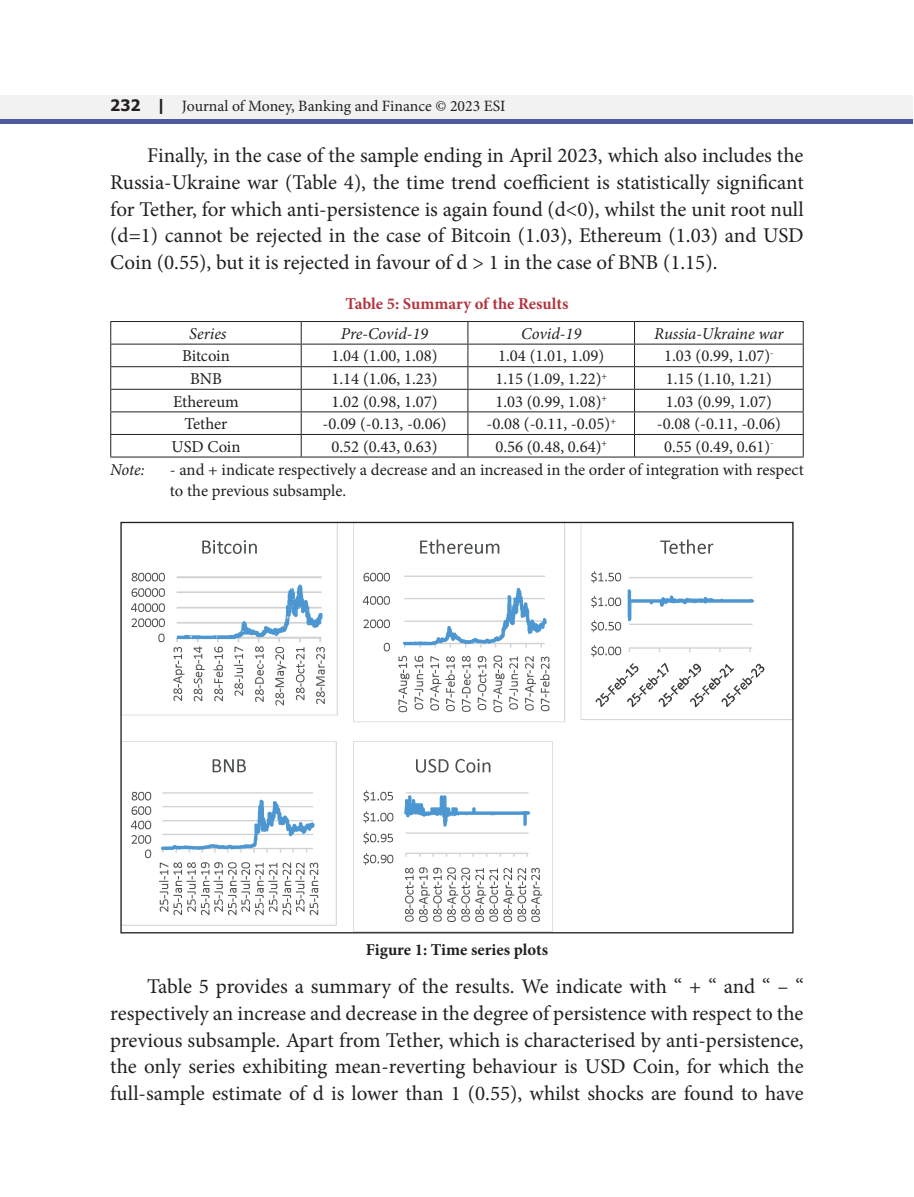
<style>
.page{position:relative;width:914px;height:1197px;background:#fff}
.page>*{position:absolute;margin:0;border:0;box-sizing:border-box;transform-origin:0 0}
.Body_text{font:21px/26.6px "Minion Pro";letter-spacing:-.005em;color:#231f20;text-align:justify}
.table_text{font:16.62px "Minion Pro";color:#231f20}
.source{font:16.62px/21.2px "Minion Pro";color:#231f20}
.table_text-2{font:italic 16.62px "Minion Pro";letter-spacing:-.005em;color:#231f20}
.table_head{font:700 16.62px "Minion Pro";color:#b33540}
.t1{font:700 16.62px "Minion Pro";color:#231f20}
.source-2{font:italic 16.62px "Minion Pro";color:#231f20}
.t2{font:15.75px "Minion Pro";color:#231f20}
.s1{font-family:"Tahoma";font-weight:700}
</style>
<div class="page">
<div style="left:1px;top:95px;width:912px;height:29px;background:#f2f2f2"></div>
<div style="left:1px;top:119px;width:912px;height:5px;background:#4d5a9e"></div>
<hr style="left:110px;top:321px;width:191px;height:1px;background:#231f20">
<hr style="left:301px;top:321px;width:167px;height:1px;background:#231f20">
<hr style="left:468px;top:321px;width:166px;height:1px;background:#231f20">
<hr style="left:634px;top:321px;width:169px;height:1px;background:#231f20">
<hr style="left:110px;top:344px;width:191px;height:1px;background:#231f20">
<hr style="left:301px;top:344px;width:167px;height:1px;background:#231f20">
<hr style="left:468px;top:344px;width:166px;height:1px;background:#231f20">
<hr style="left:634px;top:344px;width:169px;height:1px;background:#231f20">
<hr style="left:110px;top:366px;width:191px;height:1px;background:#231f20">
<hr style="left:301px;top:366px;width:167px;height:1px;background:#231f20">
<hr style="left:468px;top:366px;width:166px;height:1px;background:#231f20">
<hr style="left:634px;top:366px;width:169px;height:1px;background:#231f20">
<hr style="left:110px;top:389px;width:191px;height:1px;background:#231f20">
<hr style="left:301px;top:389px;width:167px;height:1px;background:#231f20">
<hr style="left:468px;top:389px;width:166px;height:1px;background:#231f20">
<hr style="left:634px;top:389px;width:169px;height:1px;background:#231f20">
<hr style="left:110px;top:411px;width:191px;height:1px;background:#231f20">
<hr style="left:301px;top:411px;width:167px;height:1px;background:#231f20">
<hr style="left:468px;top:411px;width:166px;height:1px;background:#231f20">
<hr style="left:634px;top:411px;width:169px;height:1px;background:#231f20">
<hr style="left:110px;top:434px;width:191px;height:1px;background:#231f20">
<hr style="left:301px;top:434px;width:167px;height:1px;background:#231f20">
<hr style="left:468px;top:434px;width:166px;height:1px;background:#231f20">
<hr style="left:634px;top:434px;width:169px;height:1px;background:#231f20">
<hr style="left:110px;top:457px;width:191px;height:1px;background:#231f20">
<hr style="left:301px;top:457px;width:167px;height:1px;background:#231f20">
<hr style="left:468px;top:457px;width:166px;height:1px;background:#231f20">
<hr style="left:634px;top:457px;width:169px;height:1px;background:#231f20">
<svg style="left:110px;top:322px;width:1px;height:135px"></svg>
<svg style="left:301px;top:322px;width:1px;height:135px"></svg>
<svg style="left:467px;top:322px;width:1px;height:135px"></svg>
<svg style="left:634px;top:322px;width:1px;height:135px"></svg>
<svg style="left:802px;top:322px;width:1px;height:135px"></svg>
<img style="left:122px;top:524px;width:669px;height:407px">
<p class="t2" style="left:110px;top:95px;width:396px"><span class="s1">232 |</span> Journal of Money, Banking and Finance © 2023 ESI</p>
<p class="Body_text" style="left:110px;top:142px;width:695px;text-indent:37px">Finally, in the case of the sample ending in April 2023, which also includes the Russia-Ukraine war (Table 4), the time trend coefficient is statistically significant for Tether, for which anti-persistence is again found (d&lt;0), whilst the unit root null (d=1) cannot be rejected in the case of Bitcoin (1.03), Ethereum (1.03) and USD Coin (0.55), but it is rejected in favour of d &gt; 1 in the case of BNB (1.15).</p>
<p class="table_head" style="left:345px;top:292px;width:224px">Table 5: Summary of the Results</p>
<p class="table_text-2" style="left:189px;top:322px;width:39px">Series</p>
<p class="table_text-2" style="left:341px;top:322px;width:89px">Pre-Covid-19</p>
<p class="table_text-2" style="left:521px;top:322px;width:62px">Covid-19</p>
<p class="table_text-2" style="left:654px;top:322px;width:131px">Russia-Ukraine war</p>
<p class="table_text" style="left:182px;top:345px;width:49px">Bitcoin</p>
<p class="table_text" style="left:331px;top:345px;width:108px">1.04 (1.00, 1.08)</p>
<p class="table_text" style="left:498px;top:345px;width:108px">1.04 (1.01, 1.09)</p>
<p class="table_text" style="left:664px;top:345px;width:111px">1.03 (0.99, 1.07)<sup>-</sup></p>
<p class="table_text" style="left:190px;top:368px;width:33px">BNB</p>
<p class="table_text" style="left:331px;top:368px;width:108px">1.14 (1.06, 1.23)</p>
<p class="table_text" style="left:495px;top:368px;width:113px">1.15 (1.09, 1.22)<sup>+</sup></p>
<p class="table_text" style="left:665px;top:368px;width:108px">1.15 (1.10, 1.21)</p>
<p class="table_text" style="left:173px;top:390px;width:67px">Ethereum</p>
<p class="table_text" style="left:331px;top:390px;width:108px">1.02 (0.98, 1.07)</p>
<p class="table_text" style="left:495px;top:390px;width:113px">1.03 (0.99, 1.08)<sup>+</sup></p>
<p class="table_text" style="left:665px;top:390px;width:108px">1.03 (0.99, 1.07)</p>
<p class="table_text" style="left:184px;top:413px;width:44px">Tether</p>
<p class="table_text" style="left:322px;top:413px;width:125px">-0.09 (-0.13, -0.06)</p>
<p class="table_text" style="left:486px;top:413px;width:131px">-0.08 (-0.11, -0.05)<sup>+</sup></p>
<p class="table_text" style="left:657px;top:413px;width:125px">-0.08 (-0.11, -0.06)</p>
<p class="table_text" style="left:171px;top:435px;width:71px">USD Coin</p>
<p class="table_text" style="left:331px;top:435px;width:108px">0.52 (0.43, 0.63)</p>
<p class="table_text" style="left:495px;top:435px;width:113px">0.56 (0.48, 0.64)<sup>+</sup></p>
<p class="table_text" style="left:664px;top:435px;width:111px">0.55 (0.49, 0.61)<sup>-</sup></p>
<p class="source-2" style="left:110px;top:458px;width:36px">Note:</p>
<p class="source" style="left:170px;top:459px;width:635px">- and + indicate respectively a decrease and an increased in the order of integration with respect to the previous subsample.</p>
<p class="t1" style="left:366px;top:938px;width:184px">Figure 1: Time series plots</p>
<p class="Body_text" style="left:110px;top:974px;width:695px;text-indent:37px">Table 5 provides a summary of the results. We indicate with “ + “ and “ – “ respectively an increase and decrease in the degree of persistence with respect to the previous subsample. Apart from Tether, which is characterised by anti-persistence, the only series exhibiting mean-reverting behaviour is USD Coin, for which the full-sample estimate of d is lower than 1 (0.55), whilst shocks are found to have</p>
</div>
